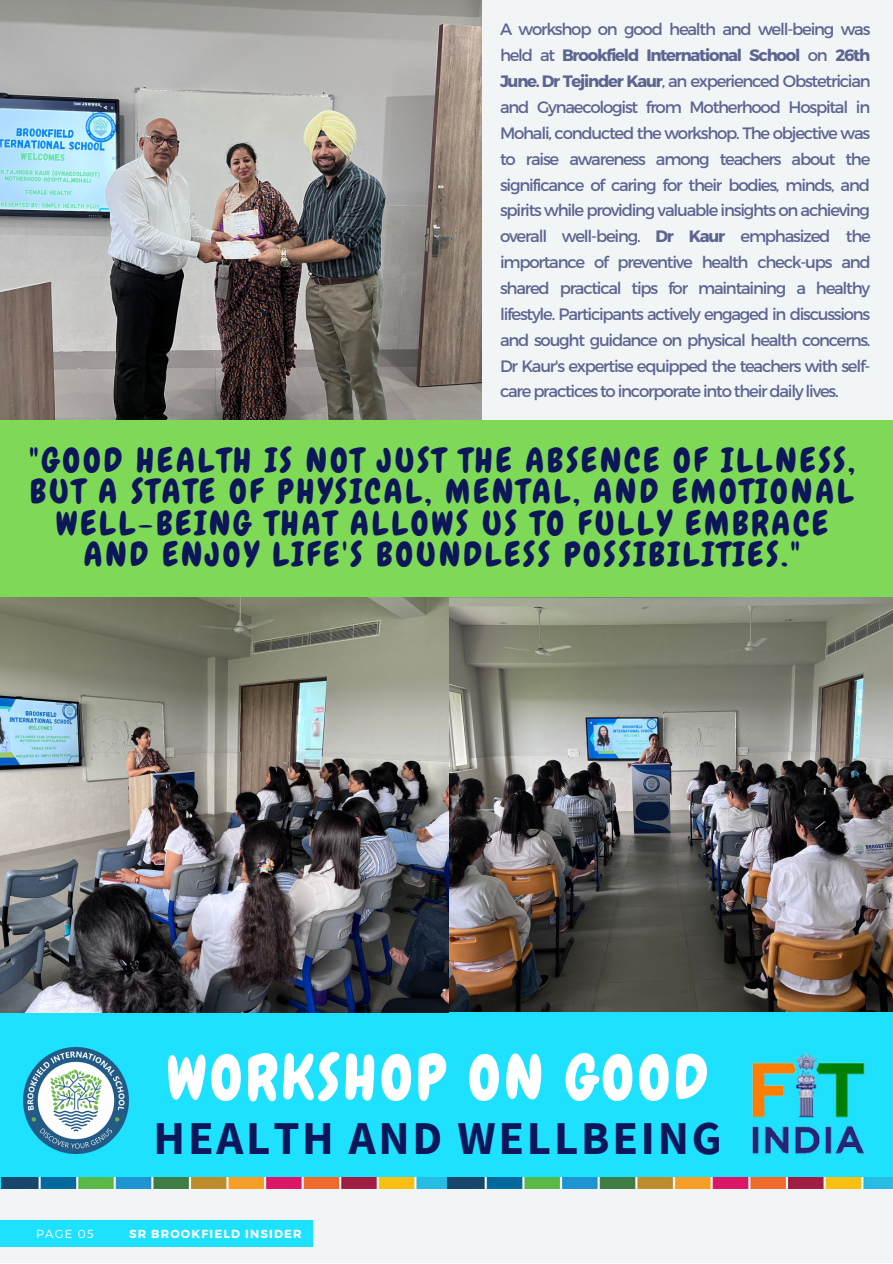
<style>
.page{position:relative;width:893px;height:1264px;background:#fff}
.page>*{position:absolute;margin:0;border:0;box-sizing:border-box;transform-origin:0 0}
.t1{font:61.95px "Chewy";letter-spacing:.06em;color:#fff}
.t2{font:700 46.95px "Source Sans Pro";letter-spacing:.06em;color:#0c1659}
.t3{font:33.75px/31.5px "Chewy";letter-spacing:.09em;color:#0c1659;text-align:center}
.t4{font:16.5px/25.8px "Montserrat";letter-spacing:-.075em;color:#0c1659;text-align:justify}
.t5{font:700 11.7px "Montserrat";letter-spacing:.1em;color:#fff}
.t6{font:300 11.7px "Montserrat";letter-spacing:.1em;color:#fff}
.s1{font-weight:700}
</style>
<div class="page">
<div style="left:0;top:0;width:892px;height:1262px;background:#f1f5f6"></div>
<img style="left:0;top:0;width:482px;height:420px">
<img style="left:448px;top:597px;width:444px;height:414px">
<div style="left:0;top:420px;width:892px;height:177px;background:#7ed957"></div>
<div style="left:0;top:1011px;width:892px;height:177px;background:#1de1ff"></div>
<img style="left:1px;top:1177px;width:891px;height:11px">
<img style="left:23px;top:1047px;width:106px;height:106px">
<div style="left:0;top:1220px;width:313px;height:27px;background:#1de1ff"></div>
<img style="left:727px;top:1053px;width:160px;height:136px">
<img style="left:0;top:597px;width:448px;height:415px">
<p class="t4" style="left:500px;top:16px;width:372px">A workshop on good health and well-being was held at <span class="s1">Brookfield International School</span> on <span class="s1">26th June. Dr Tejinder Kaur</span>, an experienced Obstetrician and Gynaecologist from Motherhood Hospital in Mohali, conducted the workshop. The objective was to raise awareness among teachers about the significance of caring for their bodies, minds, and spirits while providing valuable insights on achieving overall well-being. <span class="s1">Dr Kaur</span> emphasized the importance of preventive health check-ups and shared practical tips for maintaining a healthy lifestyle. Participants actively engaged in discussions and sought guidance on physical health concerns.<br>Dr Kaur's expertise equipped the teachers with self&shy;care practices to incorporate into their daily lives.</p>
<p class="t3" style="left:29px;top:444px;width:826px">"GOOD HEALTH IS NOT JUST THE ABSENCE OF ILLNESS, BUT A STATE OF PHYSICAL, MENTAL, AND EMOTIONAL WELL-BEING THAT ALLOWS US TO FULLY EMBRACE AND ENJOY LIFE'S BOUNDLESS POSSIBILITIES."</p>
<p class="t1" style="left:166px;top:1038px;width:543px">WORKSHOP ON GOOD</p>
<p class="t2" style="left:153px;top:1107px;width:569px">HEALTH AND WELLBEING</p>
<p class="t6" style="left:36px;top:1225px;width:59px">PAGE 05</p>
<p class="t5" style="left:129px;top:1225px;width:174px">SR BROOKFIELD INSIDER</p>
</div>
